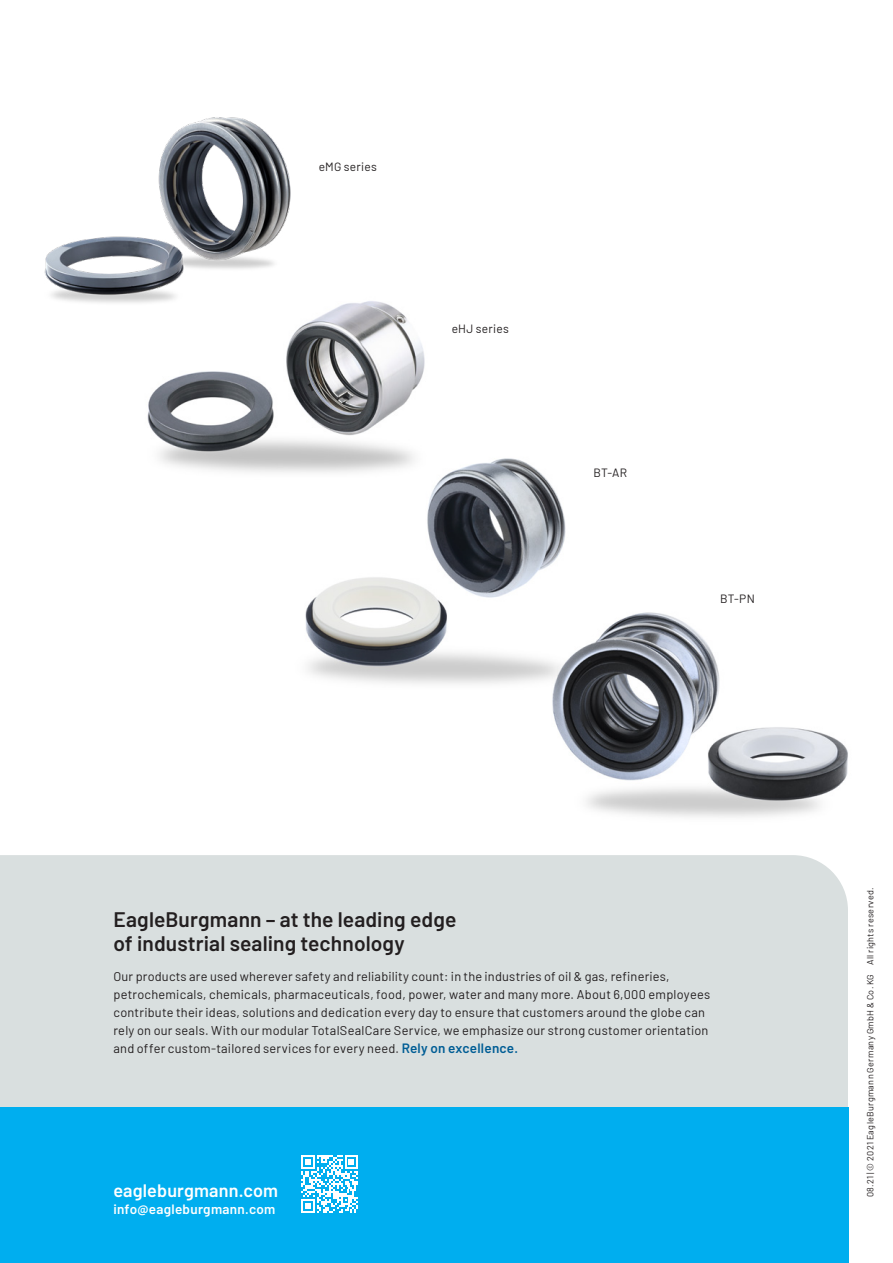
<style>
.page{position:relative;width:893px;height:1263px;background:#fff}
.page>*{position:absolute;margin:0;border:0;box-sizing:border-box;transform-origin:0 0}
.t1{font:600 21px/24px "Barlow";letter-spacing:.005em;color:#231f20}
.t2{font:600 18px "Barlow";letter-spacing:.01em;color:#fff}
.t3{font:600 13.5px "Barlow";letter-spacing:.02em;color:#fff}
.t4{font:12.75px/18px "Barlow";letter-spacing:.02em;color:#231f20}
.t5{font:12px "Barlow";letter-spacing:.02em;color:#231f20}
.t6{font:9px "Barlow";letter-spacing:.035em;color:#231f20}
.s1{font-weight:600;font-size:13.5px;color:#005d95}
</style>
<div class="page">
<div style="left:0;top:855px;width:848px;height:252px;background:#d9dfdf"></div>
<div style="left:0;top:1107px;width:848px;height:156px;background:#00aeef"></div>
<svg style="left:301px;top:1155px;width:57px;height:58px"></svg>
<img style="left:147px;top:301px;width:278px;height:171px">
<img style="left:241px;top:376px;width:325px;height:308px">
<img style="left:506px;top:531px;width:342px;height:389px">
<img style="left:44px;top:117px;width:325px;height:252px">
<p class="t5" style="left:319px;top:158px;width:60px">eMG series</p>
<p class="t5" style="left:452px;top:320px;width:59px">eHJ series</p>
<p class="t5" style="left:593px;top:464px;width:35px">BT-AR</p>
<p class="t5" style="left:720px;top:590px;width:36px">BT-PN</p>
<h1 class="t1" style="left:113px;top:906px;width:344px">EagleBurgmann – at the leading edge of industrial sealing technology</h1>
<p class="t4" style="left:113px;top:966px;width:598px">Our products are used wherever safety and reliability count: in the industries of oil &amp; gas, refineries, petrochemicals, chemicals, pharmaceuticals, food, power, water and many more. About 6,000 employees contribute their ideas, solutions and dedication every day to ensure that customers around the globe can rely on our seals. With our modular TotalSealCare Service, we emphasize our strong customer orientation and offer custom-tailored services for every need. <span class="s1">Rely on excellence.</span></p>
<h2 class="t2" style="left:113px;top:1177px;width:166px">eagleburgmann.com</h2>
<p class="t3" style="left:113px;top:1199px;width:163px">info@eagleburgmann.com</p>
<p class="t6" style="left:864px;top:1197px;width:311px;rotate:-90deg">08.21 | © 2021 EagleBurgmann Germany GmbH &amp; Co. KG All rights reserved.</p>
</div>
